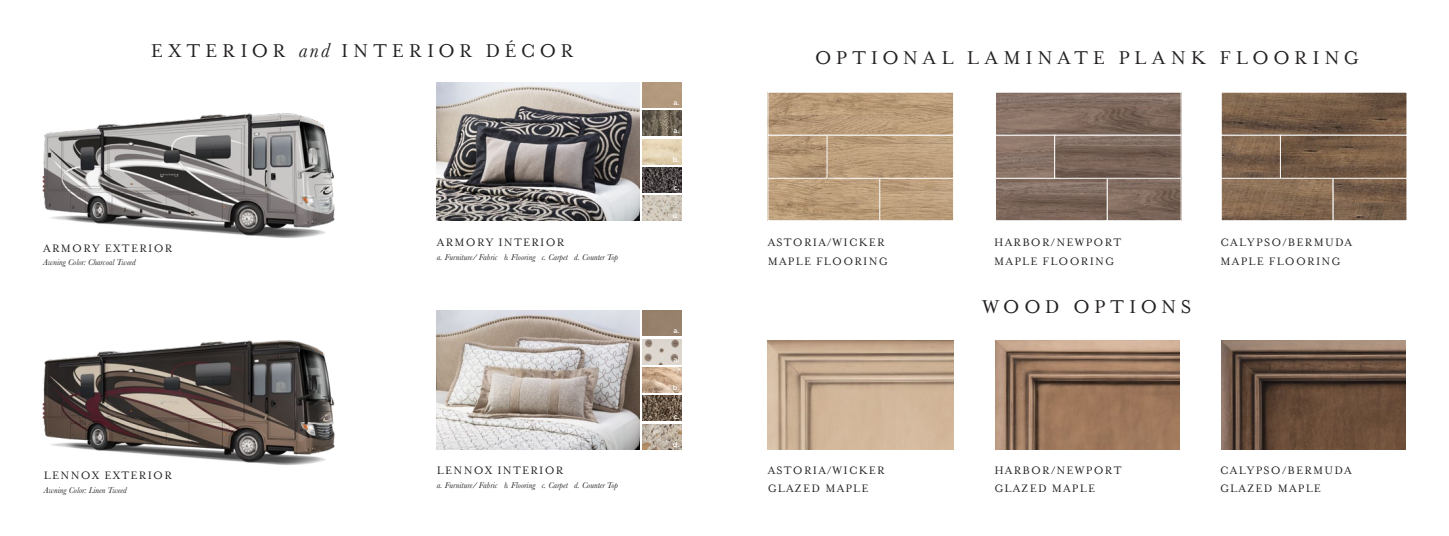
<style>
.page{position:relative;width:1449px;height:536px;background:#fff}
.page>*{position:absolute;margin:0;border:0;box-sizing:border-box;transform-origin:0 0}
.Header_No_Rule{font:21px "Mrs Eaves Roman";letter-spacing:.22em;color:#231f20}
.Header_No_Rule-2{font:21px "Mrs Eaves Roman";letter-spacing:.185em;color:#231f20}
.Decor_Name{font:12.25px/18.4px "Mrs Eaves Roman";letter-spacing:.1em;color:#231f20}
.Decor_Descriptor{font:italic 8.75px "Baskerville";color:#231f20}
.t1{font:500 6.83px "Gotham";color:#fff}
.s1{font-family:"Baskerville";font-style:italic}
</style>
<div class="page">
<img style="left:42px;top:113px;width:293px;height:125px">
<img style="left:42px;top:340px;width:293px;height:125px">
<img style="left:437px;top:82px;width:203px;height:139px">
<img style="left:437px;top:311px;width:203px;height:138px">
<img style="left:643px;top:167px;width:38px;height:25px">
<img style="left:643px;top:196px;width:38px;height:25px">
<img style="left:643px;top:139px;width:38px;height:25px">
<img style="left:643px;top:111px;width:38px;height:25px">
<img style="left:643px;top:396px;width:38px;height:24px">
<img style="left:643px;top:424px;width:38px;height:25px">
<img style="left:643px;top:367px;width:38px;height:25px">
<img style="left:643px;top:339px;width:38px;height:25px">
<img style="left:643px;top:311px;width:38px;height:25px">
<img style="left:1223px;top:94px;width:182px;height:39px">
<div style="left:1221px;top:92px;width:186px;height:43px;border:1px solid #fff"></div>
<svg style="left:1223px;top:179px;width:108px;height:40px;fill:#896d54"></svg>
<div style="left:1221px;top:177px;width:112px;height:44px;border:1px solid #fff"></div>
<svg style="left:1335px;top:179px;width:70px;height:40px;fill:#775e4a"></svg>
<div style="left:1333px;top:177px;width:74px;height:44px;border:1px solid #fff"></div>
<svg style="left:1282px;top:137px;width:123px;height:39px"></svg>
<div style="left:1280px;top:135px;width:127px;height:43px;border:1px solid #fff"></div>
<svg style="left:1223px;top:137px;width:56px;height:39px"></svg>
<div style="left:1221px;top:135px;width:60px;height:43px;border:1px solid #fff"></div>
<img style="left:770px;top:94px;width:182px;height:39px">
<div style="left:768px;top:92px;width:186px;height:43px;border:1px solid #fff"></div>
<svg style="left:770px;top:179px;width:108px;height:40px;fill:#bb9d79"></svg>
<div style="left:768px;top:177px;width:112px;height:44px;border:1px solid #fff"></div>
<svg style="left:882px;top:179px;width:70px;height:40px;fill:#bd9f7c"></svg>
<div style="left:880px;top:177px;width:74px;height:44px;border:1px solid #fff"></div>
<svg style="left:829px;top:137px;width:123px;height:39px;fill:#bc9e7c"></svg>
<div style="left:827px;top:135px;width:127px;height:43px;border:1px solid #fff"></div>
<svg style="left:770px;top:137px;width:55px;height:39px;fill:#b69876"></svg>
<div style="left:768px;top:135px;width:59px;height:43px;border:1px solid #fff"></div>
<img style="left:997px;top:94px;width:182px;height:39px">
<div style="left:995px;top:92px;width:186px;height:43px;border:1px solid #fff"></div>
<svg style="left:997px;top:179px;width:108px;height:40px;fill:#7d675b"></svg>
<div style="left:995px;top:177px;width:112px;height:44px;border:1px solid #fff"></div>
<svg style="left:1109px;top:179px;width:70px;height:40px;fill:#7e695c"></svg>
<div style="left:1107px;top:177px;width:74px;height:44px;border:1px solid #fff"></div>
<svg style="left:1056px;top:137px;width:123px;height:39px;fill:#796457"></svg>
<div style="left:1054px;top:135px;width:127px;height:43px;border:1px solid #fff"></div>
<svg style="left:997px;top:137px;width:56px;height:39px;fill:#8c766a"></svg>
<div style="left:995px;top:135px;width:60px;height:43px;border:1px solid #fff"></div>
<img style="left:995px;top:340px;width:185px;height:109px">
<img style="left:1221px;top:340px;width:185px;height:109px">
<img style="left:768px;top:340px;width:186px;height:109px">
<p class="Header_No_Rule" style="left:151px;top:40px;width:424px">EXTERIOR <span class="s1">and</span> INTERIOR DÉCOR</p>
<p class="Header_No_Rule" style="left:815px;top:47px;width:545px">OPTIONAL LAMINATE PLANK FLOORING</p>
<p class="t1" style="left:673px;top:98px;width:7px">a.</p>
<p class="t1" style="left:673px;top:126px;width:7px">a.</p>
<p class="t1" style="left:673px;top:155px;width:8px">b.</p>
<p class="t1" style="left:674px;top:183px;width:7px">c.</p>
<p class="t1" style="left:673px;top:211px;width:8px">d.</p>
<p class="Decor_Name" style="left:43px;top:239px;width:131px">ARMORY EXTERIOR</p>
<p class="Decor_Descriptor" style="left:43px;top:257px;width:94px">Awning Color: Charcoal Tweed</p>
<p class="Decor_Name" style="left:437px;top:233px;width:129px">ARMORY INTERIOR</p>
<p class="Decor_Descriptor" style="left:437px;top:251px;width:183px">a. Furniture/ Fabric b. Flooring c. Carpet d. Counter Top</p>
<p class="Decor_Name" style="left:768px;top:233px;width:121px">ASTORIA/WICKER<br>MAPLE FLOORING</p>
<p class="Decor_Name" style="left:994px;top:233px;width:129px">HARBOR/NEWPORT<br>MAPLE FLOORING</p>
<p class="Decor_Name" style="left:1221px;top:233px;width:133px">CALYPSO/BERMUDA<br>MAPLE FLOORING</p>
<p class="Header_No_Rule-2" style="left:982px;top:295px;width:210px">WOOD OPTIONS</p>
<p class="t1" style="left:673px;top:326px;width:7px">a.</p>
<p class="t1" style="left:673px;top:355px;width:7px">a.</p>
<p class="t1" style="left:673px;top:383px;width:8px">b.</p>
<p class="t1" style="left:674px;top:411px;width:7px">c.</p>
<p class="t1" style="left:673px;top:440px;width:8px">d.</p>
<p class="Decor_Name" style="left:44px;top:466px;width:130px">LENNOX EXTERIOR</p>
<p class="Decor_Descriptor" style="left:44px;top:484px;width:84px">Awning Color: Linen Tweed</p>
<p class="Decor_Name" style="left:437px;top:461px;width:128px">LENNOX INTERIOR</p>
<p class="Decor_Descriptor" style="left:437px;top:479px;width:183px">a. Furniture/ Fabric b. Flooring c. Carpet d. Counter Top</p>
<p class="Decor_Name" style="left:768px;top:461px;width:119px">ASTORIA/WICKER<br>GLAZED MAPLE</p>
<p class="Decor_Name" style="left:1220px;top:461px;width:133px">CALYPSO/BERMUDA<br>GLAZED MAPLE</p>
<p class="Decor_Name" style="left:994px;top:461px;width:129px">HARBOR/NEWPORT<br>GLAZED MAPLE</p>
</div>
